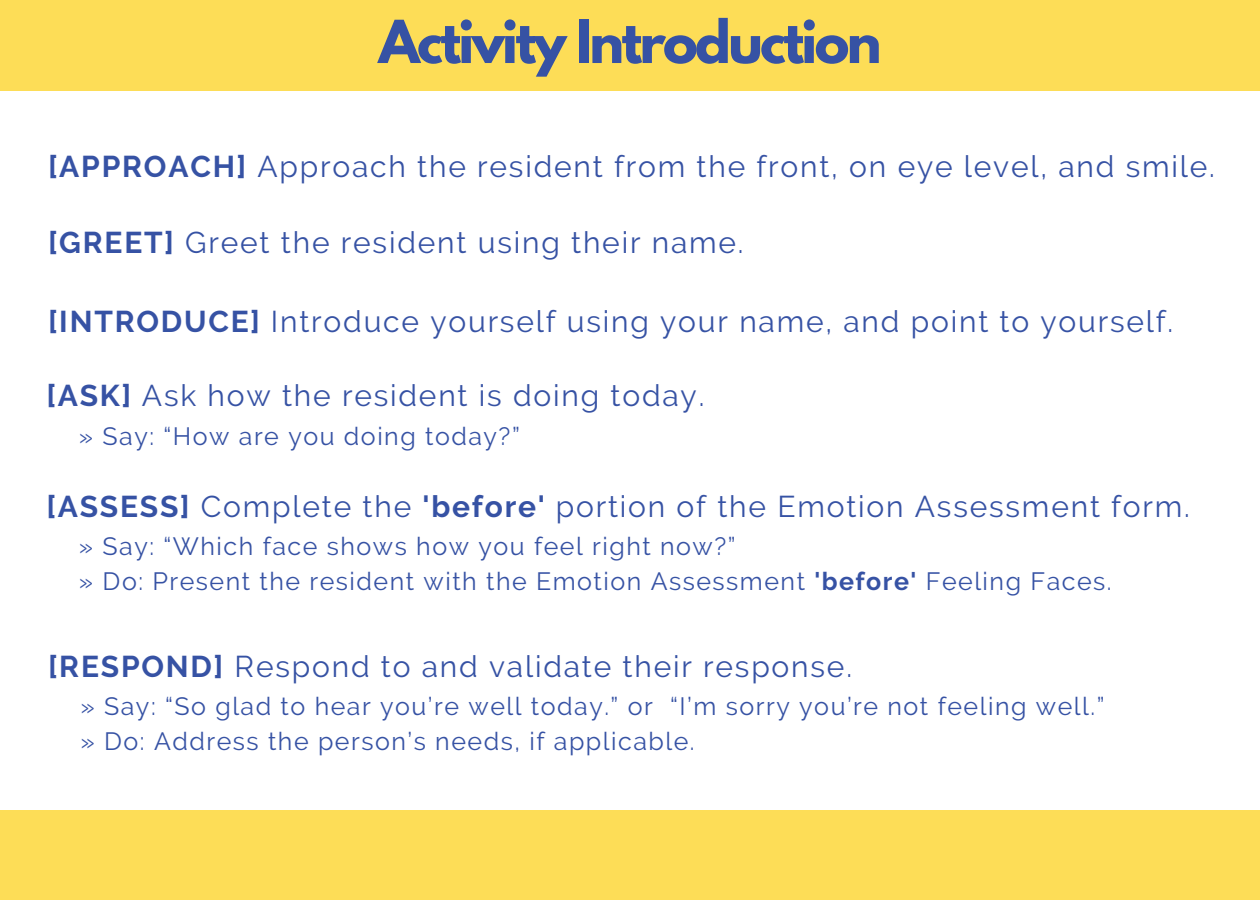
<style>
.page{position:relative;width:1260px;height:900px;background:#fff}
.page>*{position:absolute;margin:0;border:0;box-sizing:border-box;transform-origin:0 0}
.t1{font:700 52.5px "League Spartan";letter-spacing:-.05em;color:#3652a4}
.t2{font:30px "Raleway";letter-spacing:.06em;color:#3652a4}
.t3{font:25px "Raleway";letter-spacing:.06em;color:#3652a4}
.s1{font-weight:700}
</style>
<div class="page">
<div style="left:0;top:0;width:1260px;height:90px;background:#fddd57"></div>
<div style="left:0;top:810px;width:1260px;height:90px;background:#fddd57"></div>
<p class="t1" style="left:379px;top:16px;width:504px">Activity Introduction</p>
<p class="t2" style="left:48px;top:149px;width:1168px"><span class="s1">[APPROACH]</span> Approach the resident from the front, on eye level, and smile.</p>
<p class="t2" style="left:48px;top:224px;width:697px"><span class="s1">[GREET]</span> Greet the resident using their name.</p>
<p class="t2" style="left:48px;top:304px;width:1127px"><span class="s1">[INTRODUCE]</span> Introduce yourself using your name, and point to yourself.</p>
<p class="t2" style="left:46px;top:378px;width:659px"><span class="s1">[ASK]</span> Ask how the resident is doing today.</p>
<p class="t3" style="left:79px;top:421px;width:442px">» Say: “How are you doing today?”</p>
<p class="t2" style="left:46px;top:489px;width:1145px"><span class="s1">[ASSESS]</span> Complete the <span class="s1">'before'</span> portion of the Emotion Assessment form.</p>
<p class="t3" style="left:79px;top:531px;width:658px">» Say: “Which face shows how you feel right now?”</p>
<p class="t3" style="left:79px;top:567px;width:1034px">» Do: Present the resident with the Emotion Assessment <span class="s1">'before'</span> Feeling Faces.</p>
<p class="t2" style="left:48px;top:648px;width:805px"><span class="s1">[RESPOND]</span> Respond to and validate their response.</p>
<p class="t3" style="left:81px;top:691px;width:1025px">» Say: “So glad to hear you’re well today.” or “I’m sorry you’re not feeling well.”</p>
<p class="t3" style="left:81px;top:727px;width:616px">» Do: Address the person’s needs, if applicable.</p>
</div>
